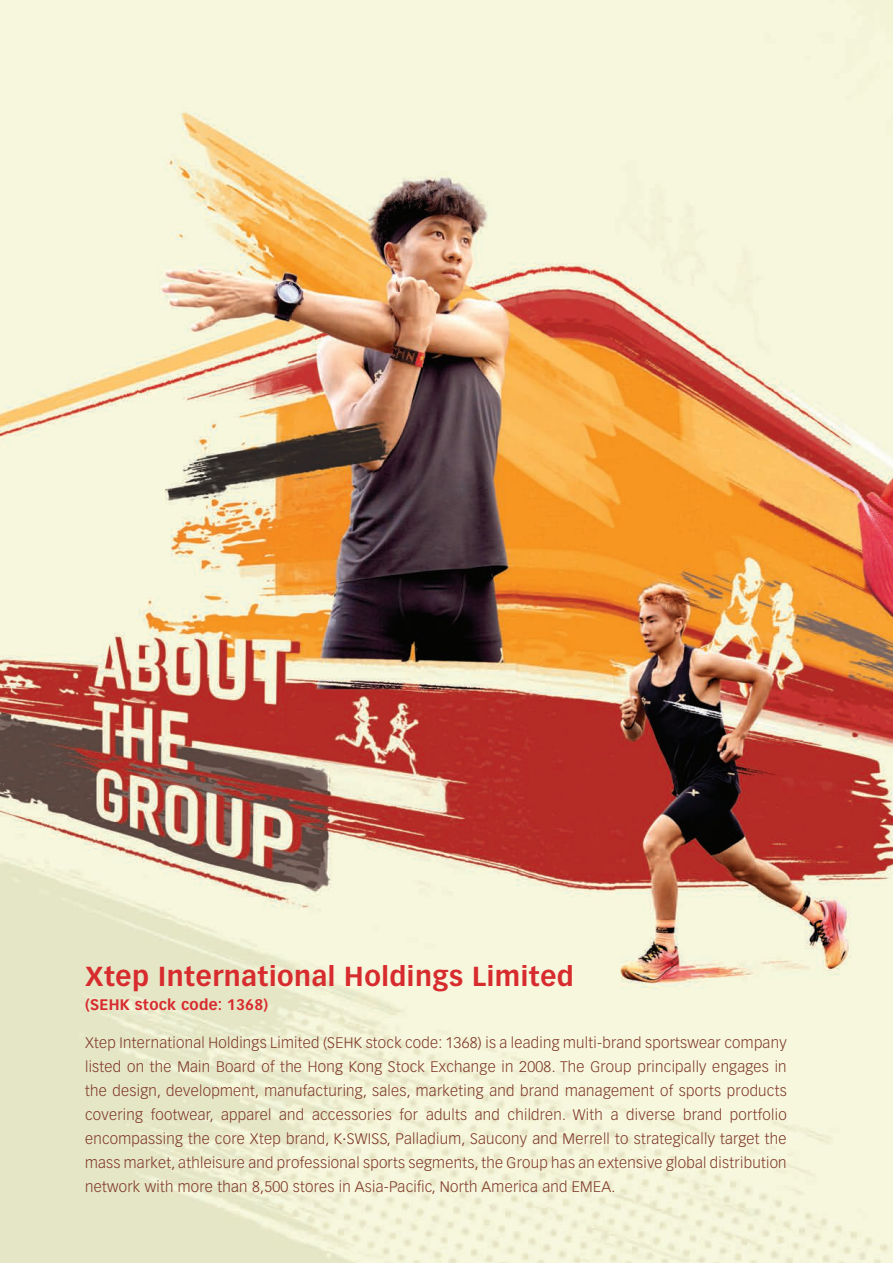
<style>
.page{position:relative;width:893px;height:1263px;background:#fff}
.page>*{position:absolute;margin:0;border:0;box-sizing:border-box;transform-origin:0 0}
.t1{font:700 27px "Vectora LT Std";letter-spacing:.02em;color:#d72b2e}
.t2{font:300 15px/24px "Vectora LT Std";letter-spacing:.02em;color:#7d3526;text-align:justify}
.t3{font:700 15px "Vectora LT Std";letter-spacing:.02em;color:#d72b2e}
</style>
<div class="page">
<img style="left:0;top:0;width:893px;height:1263px">
<p class="t1" style="left:85px;top:960px;width:490px">Xtep International Holdings Limited</p>
<p class="t3" style="left:85px;top:996px;width:185px">(SEHK stock code: 1368)</p>
<p class="t2" style="left:85px;top:1031px;width:703px">Xtep International Holdings Limited (SEHK stock code: 1368) is a leading multi-brand sportswear company listed on the Main Board of the Hong Kong Stock Exchange in 2008. The Group principally engages in the design, development, manufacturing, sales, marketing and brand management of sports products covering footwear, apparel and accessories for adults and children. With a diverse brand portfolio encompassing the core Xtep brand, K·SWISS, Palladium, Saucony and Merrell to strategically target the mass market, athleisure and professional sports segments, the Group has an extensive global distribution network with more than 8,500 stores in Asia-Pacific, North America and EMEA.</p>
</div>
